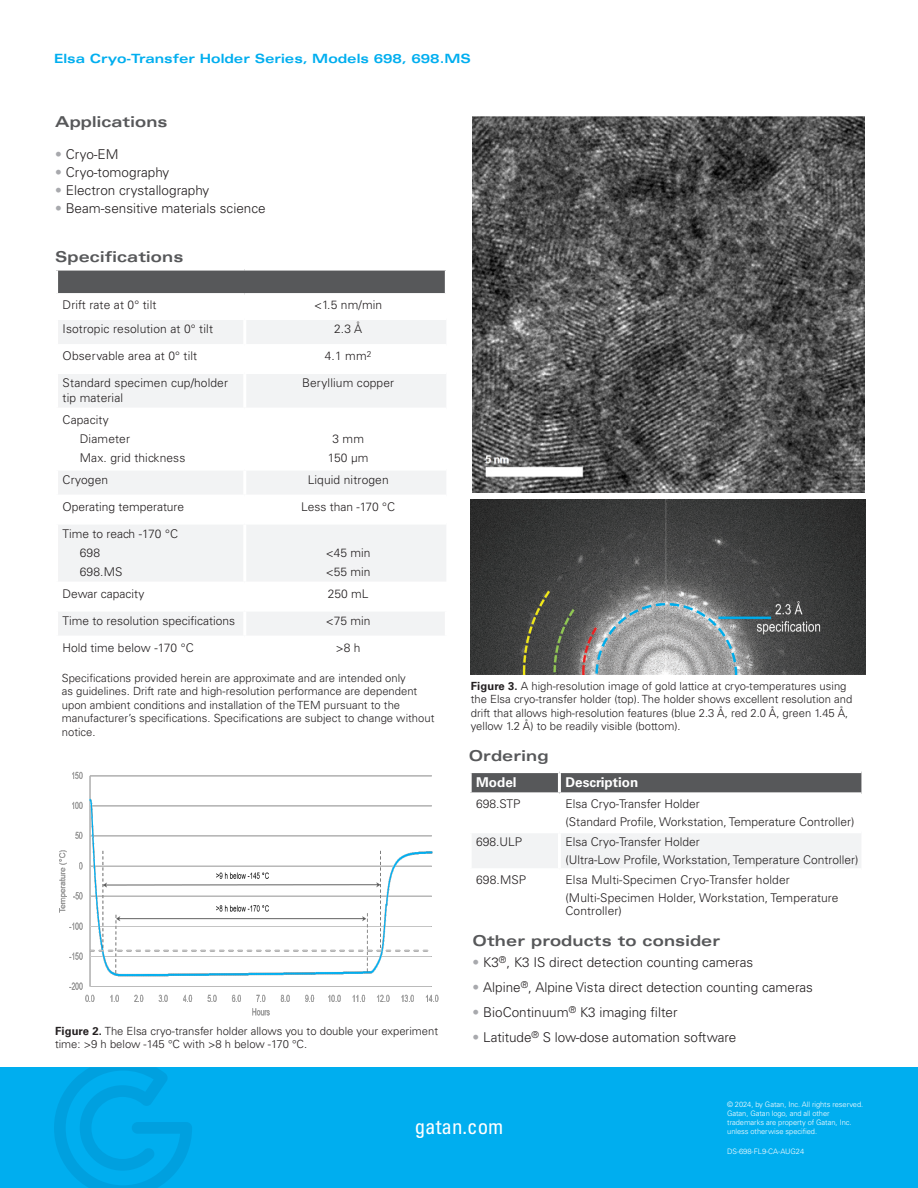
<style>
.page{position:relative;width:918px;height:1188px;background:#fff}
.page>*{position:absolute;margin:0;border:0;box-sizing:border-box;transform-origin:0 0}
.t1{font:condensed 21px "Univers LT Std";color:#fff}
.header2{font:700 expanded 15px "Univers LT Std";letter-spacing:.01em;color:#57585a}
.body{font:700 expanded 15px "Univers LT Std";letter-spacing:.01em;color:#57585a}
.t2{font:300 13.5px "Univers LT Std";color:#231f20}
.table_column_header{font:700 13.5px "Univers LT Std";color:#fff}
.t3{font:700 expanded 12.75px "Univers LT Std";color:#00aeef}
.ga-ds__data_body{font:300 12px/14.4px "Univers LT Std";letter-spacing:.01em;color:#231f20}
.table_body{font:300 11.25px/13.5px "Univers LT Std";color:#231f20}
.t4{font:300 7.5px/9px "Univers LT Std";letter-spacing:-.01em;color:#fff}
.s1{color:#a8a9ad}
.s2{font-weight:700}
</style>
<div class="page">
<div style="left:0;top:1067px;width:918px;height:121px;background:#00aeef"></div>
<svg style="left:54px;top:1068px;width:138px;height:120px"></svg>
<img style="left:472px;top:116px;width:392px;height:377px">
<div style="left:57px;top:269px;width:389px;height:26px;background:#57585a"></div>
<svg style="left:58px;top:320px;width:388px;height:315px;fill:#f2f3f4"></svg>
<hr style="left:243px;top:612px;width:3px;height:24px;background:#fff">
<hr style="left:445px;top:612px;width:3px;height:24px;background:#fff">
<hr style="left:243px;top:585px;width:3px;height:24px;background:#fff">
<hr style="left:445px;top:585px;width:3px;height:24px;background:#fff">
<hr style="left:55px;top:609px;width:190px;height:3px;background:#fff">
<hr style="left:243px;top:320px;width:3px;height:24px;background:#fff">
<hr style="left:243px;top:347px;width:3px;height:24px;background:#fff">
<hr style="left:243px;top:374px;width:3px;height:34px;background:#fff">
<hr style="left:243px;top:411px;width:3px;height:57px;background:#fff">
<hr style="left:243px;top:471px;width:3px;height:24px;background:#fff">
<hr style="left:243px;top:498px;width:3px;height:24px;background:#fff">
<hr style="left:55px;top:522px;width:190px;height:3px;background:#fff">
<hr style="left:245px;top:522px;width:201px;height:3px;background:#fff">
<hr style="left:243px;top:525px;width:3px;height:57px;background:#fff">
<hr style="left:55px;top:582px;width:190px;height:3px;background:#fff">
<hr style="left:55px;top:344px;width:190px;height:3px;background:#fff">
<hr style="left:55px;top:371px;width:190px;height:3px;background:#fff">
<hr style="left:55px;top:408px;width:190px;height:3px;background:#fff">
<hr style="left:55px;top:468px;width:190px;height:3px;background:#fff">
<hr style="left:55px;top:495px;width:190px;height:3px;background:#fff">
<hr style="left:245px;top:344px;width:201px;height:3px;background:#fff">
<hr style="left:245px;top:371px;width:201px;height:3px;background:#fff">
<hr style="left:245px;top:408px;width:201px;height:3px;background:#fff">
<hr style="left:245px;top:468px;width:201px;height:3px;background:#fff">
<hr style="left:245px;top:495px;width:201px;height:3px;background:#fff">
<hr style="left:55px;top:268px;width:190px;height:3px;background:#fff">
<hr style="left:55px;top:271px;width:3px;height:22px;background:#fff">
<hr style="left:245px;top:268px;width:203px;height:3px;background:#fff">
<hr style="left:55px;top:293px;width:190px;height:3px;background:#fff">
<hr style="left:445px;top:271px;width:3px;height:22px;background:#fff">
<hr style="left:245px;top:293px;width:203px;height:3px;background:#fff">
<hr style="left:245px;top:582px;width:203px;height:3px;background:#fff">
<hr style="left:245px;top:609px;width:203px;height:3px;background:#fff">
<div style="left:472px;top:773px;width:389px;height:19px;background:#57585a"></div>
<div style="left:472px;top:834px;width:389px;height:34px;background:#f2f3f4"></div>
<hr style="left:558px;top:833px;width:3px;height:35px;background:#fff">
<hr style="left:558px;top:773px;width:3px;height:19px;background:#fff">
<img style="left:471px;top:499px;width:395px;height:176px">
<img style="left:59px;top:771px;width:380px;height:245px">
<p class="t3" style="left:54px;top:51px;width:418px">Elsa Cryo-Transfer Holder Series, Models 698, 698.MS</p>
<p class="body" style="left:55px;top:113px;width:114px">Applications</p>
<p class="t2" style="left:55px;top:146px;width:65px"><span class="s1">•</span> Cryo-EM</p>
<p class="t2" style="left:55px;top:164px;width:116px"><span class="s1">•</span> Cryo-tomography</p>
<p class="t2" style="left:55px;top:182px;width:156px"><span class="s1">•</span> Electron crystallography</p>
<p class="t2" style="left:55px;top:200px;width:212px"><span class="s1">•</span> Beam-sensitive materials science</p>
<p class="header2" style="left:55px;top:248px;width:130px">Specifications</p>
<p class="ga-ds__data_body" style="left:63px;top:298px;width:95px">Drift rate at 0° tilt</p>
<p class="ga-ds__data_body" style="left:314px;top:298px;width:70px">&lt;1.5 nm/min</p>
<p class="ga-ds__data_body" style="left:63px;top:322px;width:152px">Isotropic resolution at 0° tilt</p>
<p class="ga-ds__data_body" style="left:334px;top:322px;width:30px">2.3 Å</p>
<p class="ga-ds__data_body" style="left:63px;top:349px;width:136px">Observable area at 0° tilt</p>
<p class="ga-ds__data_body" style="left:325px;top:349px;width:48px">4.1 mm<sup>2</sup></p>
<p class="ga-ds__data_body" style="left:63px;top:376px;width:167px">Standard specimen cup/holder tip material</p>
<p class="ga-ds__data_body" style="left:302px;top:376px;width:94px">Beryllium copper</p>
<p class="ga-ds__data_body" style="left:63px;top:412px;width:48px">Capacity</p>
<p class="ga-ds__data_body" style="left:80px;top:431px;width:52px">Diameter</p>
<p class="ga-ds__data_body" style="left:80px;top:450px;width:107px">Max. grid thickness</p>
<p class="ga-ds__data_body" style="left:332px;top:431px;width:33px">3 mm</p>
<p class="ga-ds__data_body" style="left:328px;top:450px;width:42px">150 μm</p>
<p class="ga-ds__data_body" style="left:63px;top:472px;width:47px">Cryogen</p>
<p class="ga-ds__data_body" style="left:308px;top:472px;width:83px">Liquid nitrogen</p>
<p class="ga-ds__data_body" style="left:63px;top:499px;width:123px">Operating temperature</p>
<p class="ga-ds__data_body" style="left:301px;top:499px;width:95px">Less than -170 °C</p>
<p class="ga-ds__data_body" style="left:63px;top:526px;width:117px">Time to reach -170 °C</p>
<p class="ga-ds__data_body" style="left:80px;top:545px;width:22px">698</p>
<p class="ga-ds__data_body" style="left:80px;top:564px;width:44px">698.MS</p>
<p class="ga-ds__data_body" style="left:326px;top:546px;width:46px">&lt;45 min</p>
<p class="ga-ds__data_body" style="left:326px;top:564px;width:46px">&lt;55 min</p>
<p class="ga-ds__data_body" style="left:63px;top:586px;width:83px">Dewar capacity</p>
<p class="ga-ds__data_body" style="left:328px;top:586px;width:42px">250 mL</p>
<p class="ga-ds__data_body" style="left:63px;top:613px;width:174px">Time to resolution specifications</p>
<p class="ga-ds__data_body" style="left:326px;top:613px;width:46px">&lt;75 min</p>
<p class="ga-ds__data_body" style="left:63px;top:640px;width:133px">Hold time below -170 °C</p>
<p class="ga-ds__data_body" style="left:336px;top:640px;width:26px">&gt;8 h</p>
<p class="table_body" style="left:62px;top:671px;width:374px">Specifications provided herein are approximate and are intended only<br>as guidelines. Drift rate and high-resolution performance are dependent upon ambient conditions and installation of the TEM pursuant to the manufacturer’s specifications. Specifications are subject to change without notice.</p>
<p class="table_body" style="left:55px;top:1024px;width:385px"><span class="s2">Figure 2.</span> The Elsa cryo-transfer holder allows you to double your experiment time: &gt;9 h below -145 °C with &gt;8 h below -170 °C.</p>
<p class="table_body" style="left:471px;top:679px;width:383px"><span class="s2">Figure 3.</span> A high-resolution image of gold lattice at cryo-temperatures using the Elsa cryo-transfer holder (top). The holder shows excellent resolution and drift that allows high-resolution features (blue 2.3 Å, red 2.0 Å, green 1.45 Å, yellow 1.2 Å) to be readily visible (bottom).</p>
<p class="header2" style="left:469px;top:747px;width:81px">Ordering</p>
<p class="table_column_header" style="left:476px;top:774px;width:42px">Model</p>
<p class="table_column_header" style="left:565px;top:774px;width:74px">Description</p>
<p class="ga-ds__data_body" style="left:476px;top:796px;width:46px">698.STP</p>
<p class="ga-ds__data_body" style="left:565px;top:796px;width:136px">Elsa Cryo-Transfer Holder</p>
<p class="ga-ds__data_body" style="left:565px;top:814px;width:291px">(Standard Profile, Workstation, Temperature Controller)</p>
<p class="ga-ds__data_body" style="left:476px;top:834px;width:48px">698.ULP</p>
<p class="ga-ds__data_body" style="left:565px;top:834px;width:136px">Elsa Cryo-Transfer Holder</p>
<p class="ga-ds__data_body" style="left:565px;top:852px;width:295px">(Ultra-Low Profile, Workstation, Temperature Controller)</p>
<p class="ga-ds__data_body" style="left:476px;top:872px;width:52px">698.MSP</p>
<p class="ga-ds__data_body" style="left:565px;top:872px;width:226px">Elsa Multi-Specimen Cryo-Transfer holder</p>
<p class="ga-ds__data_body" style="left:565px;top:891px;width:275px;line-height:13.5px">(Multi-Specimen Holder, Workstation, Temperature<br>Controller)</p>
<p class="header2" style="left:472px;top:932px;width:249px">Other products to consider</p>
<p class="t2" style="left:472px;top:954px;width:282px"><span class="s1">•</span> K3<sup>®</sup>, K3 IS direct detection counting cameras</p>
<p class="t2" style="left:472px;top:979px;width:342px"><span class="s1">•</span> Alpine<sup>®</sup>, Alpine Vista direct detection counting cameras</p>
<p class="t2" style="left:472px;top:1004px;width:207px"><span class="s1">•</span> BioContinuum<sup>®</sup> K3 imaging filter</p>
<p class="t2" style="left:472px;top:1029px;width:266px"><span class="s1">•</span> Latitude<sup>®</sup> S low-dose automation software</p>
<h1 class="t1" style="left:415px;top:1113px;width:90px">gatan.com</h1>
<p class="t4" style="left:727px;top:1100px;width:138px">© 2024, by Gatan, Inc. All rights reserved.<br>Gatan, Gatan logo, and all other trademarks are property of Gatan, Inc. unless otherwise specified.</p>
<p class="t4" style="left:727px;top:1147px;width:79px">DS-698-FL9-CA-AUG24</p>
</div>
